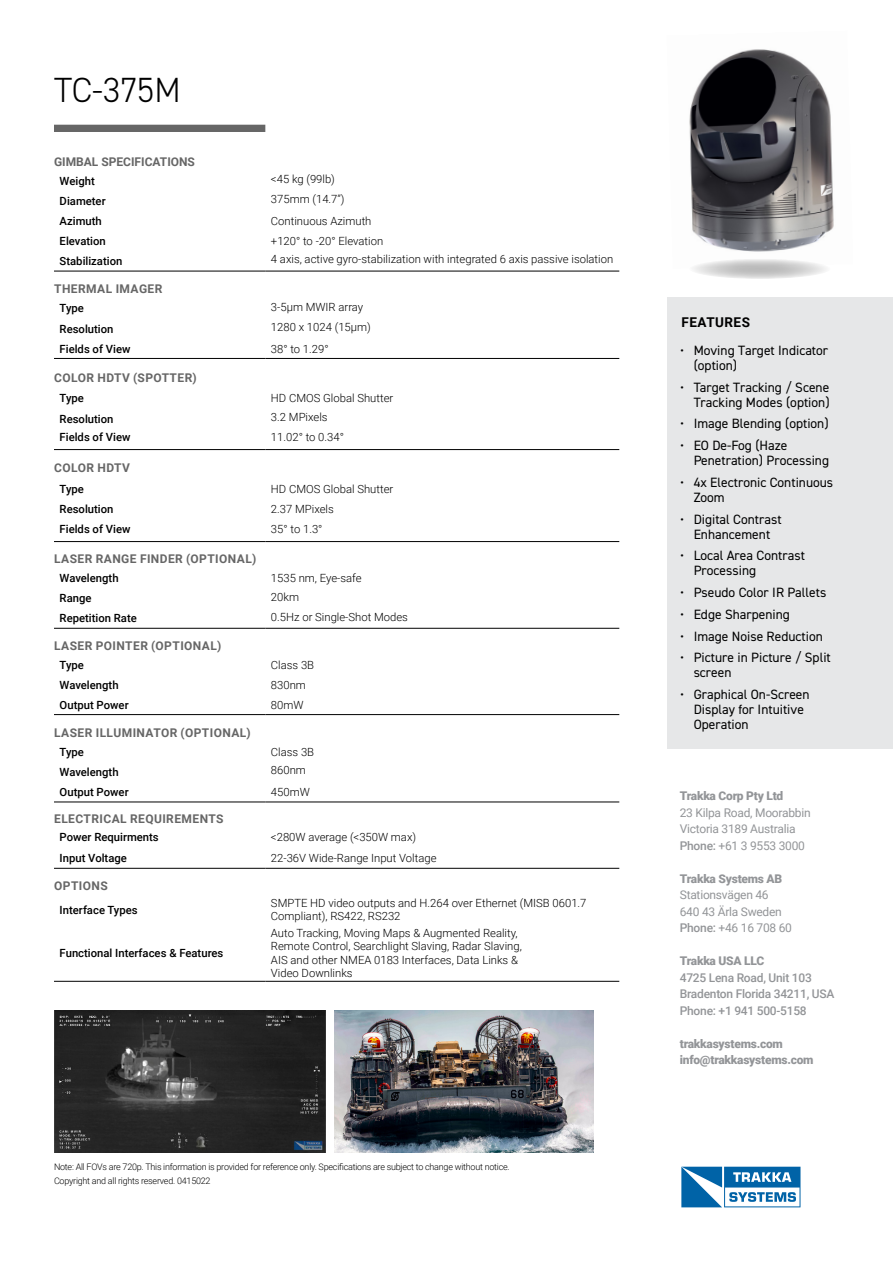
<style>
.page{position:relative;width:893px;height:1263px;background:#fff}
.page>*{position:absolute;margin:0;border:0;box-sizing:border-box;transform-origin:0 0}
.t1{font:300 35.1px "DIN2014";color:#000}
.t2{font:13.5px/15px "DIN2014";color:#000}
.t3{font:700 13.5px "Roboto";letter-spacing:.035em;color:#000}
.t4{font:700 12px "Roboto";letter-spacing:.035em;color:#666}
.t5{font:12px/16.5px "Roboto";letter-spacing:-.02em;color:#939598}
.t6{font:900 12px/16.5px "Roboto";letter-spacing:-.02em;color:#939598}
.t7{font:500 12px/16.5px "Roboto";letter-spacing:-.02em;color:#939598}
.t8{font:700 12px "Roboto";color:#666}
.t9{font:300 11.25px/13.5px "Roboto";color:#000}
.t10{font:500 11.25px "Roboto";color:#000}
.t11{font:300 9px/14.7px "Roboto";letter-spacing:-.025em;color:#000}
.s1{font-weight:500}
</style>
<div class="page">
<img style="left:689px;top:49px;width:145px;height:203px">
<svg style="left:681px;top:1166px;width:120px;height:42px"></svg>
<div style="left:54px;top:125px;width:211px;height:7px;background:#666"></div>
<hr style="left:54px;top:271px;width:211px;height:1px;background:#000">
<hr style="left:265px;top:271px;width:354px;height:1px;background:#000">
<hr style="left:54px;top:358px;width:211px;height:1px;background:#000">
<hr style="left:265px;top:358px;width:354px;height:1px;background:#000">
<hr style="left:54px;top:449px;width:211px;height:1px;background:#000">
<hr style="left:265px;top:449px;width:354px;height:1px;background:#000">
<hr style="left:54px;top:541px;width:211px;height:1px;background:#000">
<hr style="left:265px;top:541px;width:354px;height:1px;background:#000">
<hr style="left:54px;top:628px;width:211px;height:1px;background:#000">
<hr style="left:265px;top:628px;width:354px;height:1px;background:#000">
<hr style="left:54px;top:868px;width:211px;height:1px;background:#000">
<hr style="left:265px;top:868px;width:354px;height:1px;background:#000">
<hr style="left:54px;top:981px;width:211px;height:1px;background:#000">
<hr style="left:265px;top:981px;width:354px;height:1px;background:#000">
<hr style="left:54px;top:714px;width:211px;height:1px;background:#000">
<hr style="left:265px;top:714px;width:354px;height:1px;background:#000">
<hr style="left:54px;top:801px;width:211px;height:1px;background:#000">
<hr style="left:265px;top:801px;width:354px;height:1px;background:#000">
<div style="left:667px;top:297px;width:226px;height:452px;background:#e6e7e8"></div>
<img style="left:334px;top:1011px;width:259px;height:141px">
<img style="left:54px;top:1011px;width:271px;height:141px">
<svg style="left:689px;top:258px;width:142px;height:21px"></svg>
<h1 class="t1" style="left:54px;top:68px;width:128px">TC-375M</h1>
<p class="t8" style="left:54px;top:153px;width:142px">GIMBAL SPECIFICATIONS</p>
<p class="t10" style="left:60px;top:173px;width:37px">Weight</p>
<p class="t9" style="left:271px;top:172px;width:66px">&lt;45 kg (99lb)</p>
<p class="t10" style="left:60px;top:193px;width:48px">Diameter</p>
<p class="t9" style="left:271px;top:192px;width:75px">375mm (14.7”)</p>
<p class="t10" style="left:60px;top:213px;width:44px">Azimuth</p>
<p class="t9" style="left:271px;top:214px;width:102px">Continuous Azimuth</p>
<p class="t10" style="left:60px;top:233px;width:48px">Elevation</p>
<p class="t9" style="left:271px;top:234px;width:114px">+120° to -20° Elevation</p>
<p class="t10" style="left:60px;top:253px;width:64px">Stabilization</p>
<p class="t9" style="left:271px;top:252px;width:344px">4 axis, active gyro-stabilization with integrated 6 axis passive isolation</p>
<p class="t4" style="left:54px;top:281px;width:110px">THERMAL IMAGER</p>
<p class="t10" style="left:60px;top:300px;width:26px">Type</p>
<p class="t9" style="left:271px;top:299px;width:94px">3-5µm MWIR array</p>
<p class="t10" style="left:60px;top:321px;width:55px">Resolution</p>
<p class="t9" style="left:271px;top:320px;width:101px">1280 x 1024 (15μm)</p>
<p class="t10" style="left:60px;top:341px;width:72px">Fields of View</p>
<p class="t9" style="left:271px;top:341px;width:59px">38° to 1.29°</p>
<p class="t4" style="left:54px;top:370px;width:144px">COLOR HDTV (SPOTTER)</p>
<p class="t10" style="left:60px;top:390px;width:26px">Type</p>
<p class="t9" style="left:271px;top:391px;width:124px">HD CMOS Global Shutter</p>
<p class="t10" style="left:60px;top:411px;width:55px">Resolution</p>
<p class="t9" style="left:271px;top:410px;width:58px">3.2 MPixels</p>
<p class="t10" style="left:60px;top:429px;width:72px">Fields of View</p>
<p class="t9" style="left:271px;top:430px;width:75px">11.02° to 0.34°</p>
<p class="t4" style="left:54px;top:459px;width:77px">COLOR HDTV</p>
<p class="t10" style="left:60px;top:481px;width:26px">Type</p>
<p class="t9" style="left:271px;top:481px;width:124px">HD CMOS Global Shutter</p>
<p class="t10" style="left:60px;top:501px;width:55px">Resolution</p>
<p class="t9" style="left:271px;top:502px;width:64px">2.37 MPixels</p>
<p class="t10" style="left:60px;top:521px;width:72px">Fields of View</p>
<p class="t9" style="left:271px;top:522px;width:53px">35° to 1.3°</p>
<p class="t4" style="left:54px;top:550px;width:204px">LASER RANGE FINDER (OPTIONAL)</p>
<p class="t10" style="left:60px;top:570px;width:60px">Wavelength</p>
<p class="t9" style="left:271px;top:571px;width:92px">1535 nm, Eye-safe</p>
<p class="t10" style="left:60px;top:590px;width:33px">Range</p>
<p class="t9" style="left:271px;top:589px;width:30px">20km</p>
<p class="t10" style="left:60px;top:610px;width:79px">Repetition Rate</p>
<p class="t9" style="left:271px;top:609px;width:138px">0.5Hz or Single-Shot Modes</p>
<p class="t4" style="left:54px;top:637px;width:169px">LASER POINTER (OPTIONAL)</p>
<p class="t10" style="left:60px;top:657px;width:26px">Type</p>
<p class="t9" style="left:271px;top:657px;width:45px">Class 3B</p>
<p class="t10" style="left:60px;top:677px;width:60px">Wavelength</p>
<p class="t9" style="left:271px;top:677px;width:36px">830nm</p>
<p class="t10" style="left:60px;top:697px;width:70px">Output Power</p>
<p class="t9" style="left:271px;top:697px;width:34px">80mW</p>
<p class="t4" style="left:54px;top:724px;width:198px">LASER ILLUMINATOR (OPTIONAL)</p>
<p class="t10" style="left:60px;top:744px;width:26px">Type</p>
<p class="t9" style="left:271px;top:745px;width:45px">Class 3B</p>
<p class="t10" style="left:60px;top:764px;width:60px">Wavelength</p>
<p class="t9" style="left:271px;top:763px;width:36px">860nm</p>
<p class="t10" style="left:60px;top:784px;width:70px">Output Power</p>
<p class="t9" style="left:271px;top:785px;width:40px">450mW</p>
<p class="t4" style="left:54px;top:810px;width:171px">ELECTRICAL REQUIREMENTS</p>
<p class="t10" style="left:60px;top:829px;width:101px">Power Requirments</p>
<p class="t9" style="left:271px;top:829px;width:147px">&lt;280W average (&lt;350W max)</p>
<p class="t10" style="left:60px;top:850px;width:69px">Input Voltage</p>
<p class="t9" style="left:271px;top:851px;width:167px">22-36V Wide-Range Input Voltage</p>
<p class="t4" style="left:54px;top:877px;width:55px">OPTIONS</p>
<p class="t10" style="left:60px;top:902px;width:80px">Interface Types</p>
<p class="t9" style="left:271px;top:896px;width:317px">SMPTE HD video outputs and H.264 over Ethernet (MISB 0601.7<br>Compliant), RS422, RS232</p>
<p class="t10" style="left:60px;top:945px;width:165px">Functional Interfaces &amp; Features</p>
<p class="t9" style="left:271px;top:925px;width:252px">Auto Tracking, Moving Maps &amp; Augmented Reality, Remote Control, Searchlight Slaving, Radar Slaving, AIS and other NMEA 0183 Interfaces, Data Links &amp; Video Downlinks</p>
<p class="t11" style="left:54px;top:1159px;width:457px">Note: All FOVs are 720p. This information is provided for reference only. Specifications are subject to change without notice.<br>Copyright and all rights reserved. 0415022</p>
<p class="t3" style="left:682px;top:313px;width:70px">FEATURES</p>
<p class="t2" style="left:694px;top:343px;width:136px;text-indent:-14px">• Moving Target Indicator (option)</p>
<p class="t2" style="left:680px;top:379px;width:151px;text-align:right">• Target Tracking / Scene<br>Tracking Modes (option)</p>
<p class="t2" style="left:680px;top:416px;width:150px">• Image Blending (option)</p>
<p class="t2" style="left:694px;top:438px;width:137px;text-indent:-14px">• EO De-Fog (Haze<br>Penetration) Processing</p>
<p class="t2" style="left:694px;top:475px;width:141px;text-indent:-14px">• 4x Electronic Continuous<br>Zoom</p>
<p class="t2" style="left:680px;top:511px;width:103px;text-align:center">• Digital Contrast<br>Enhancement</p>
<p class="t2" style="left:694px;top:548px;width:113px;text-indent:-14px">• Local Area Contrast<br>Processing</p>
<p class="t2" style="left:680px;top:585px;width:148px">• Pseudo Color IR Pallets</p>
<p class="t2" style="left:680px;top:606px;width:111px">• Edge Sharpening</p>
<p class="t2" style="left:680px;top:628px;width:144px">• Image Noise Reduction</p>
<p class="t2" style="left:694px;top:650px;width:139px;text-indent:-14px">• Picture in Picture / Split screen</p>
<p class="t2" style="left:694px;top:687px;width:117px;text-indent:-14px">• Graphical On-Screen<br>Display for Intuitive<br>Operation</p>
<p class="t6" style="left:680px;top:787px;width:105px">Trakka Corp Pty Ltd</p>
<p class="t5" style="left:680px;top:804px;width:132px">23 Kilpa Road, Moorabbin<br>Victoria 3189 Australia<br><span class="s1">Phone:</span> +61 3 9553 3000</p>
<p class="t6" style="left:680px;top:870px;width:104px">Trakka Systems AB</p>
<p class="t5" style="left:680px;top:886px;width:114px">Stationsvägen 46<br>640 43 Ärla Sweden<br><span class="s1">Phone:</span> +46 16 708 60</p>
<p class="t6" style="left:680px;top:952px;width:86px">Trakka USA LLC</p>
<p class="t7" style="left:680px;top:969px;width:156px">4725 Lena Road, Unit 103<br>Bradenton Florida 34211, USA<br>Phone: +1 941 500-5158</p>
<p class="t6" style="left:680px;top:1035px;width:135px">trakkasystems.com info@trakkasystems.com</p>
</div>
